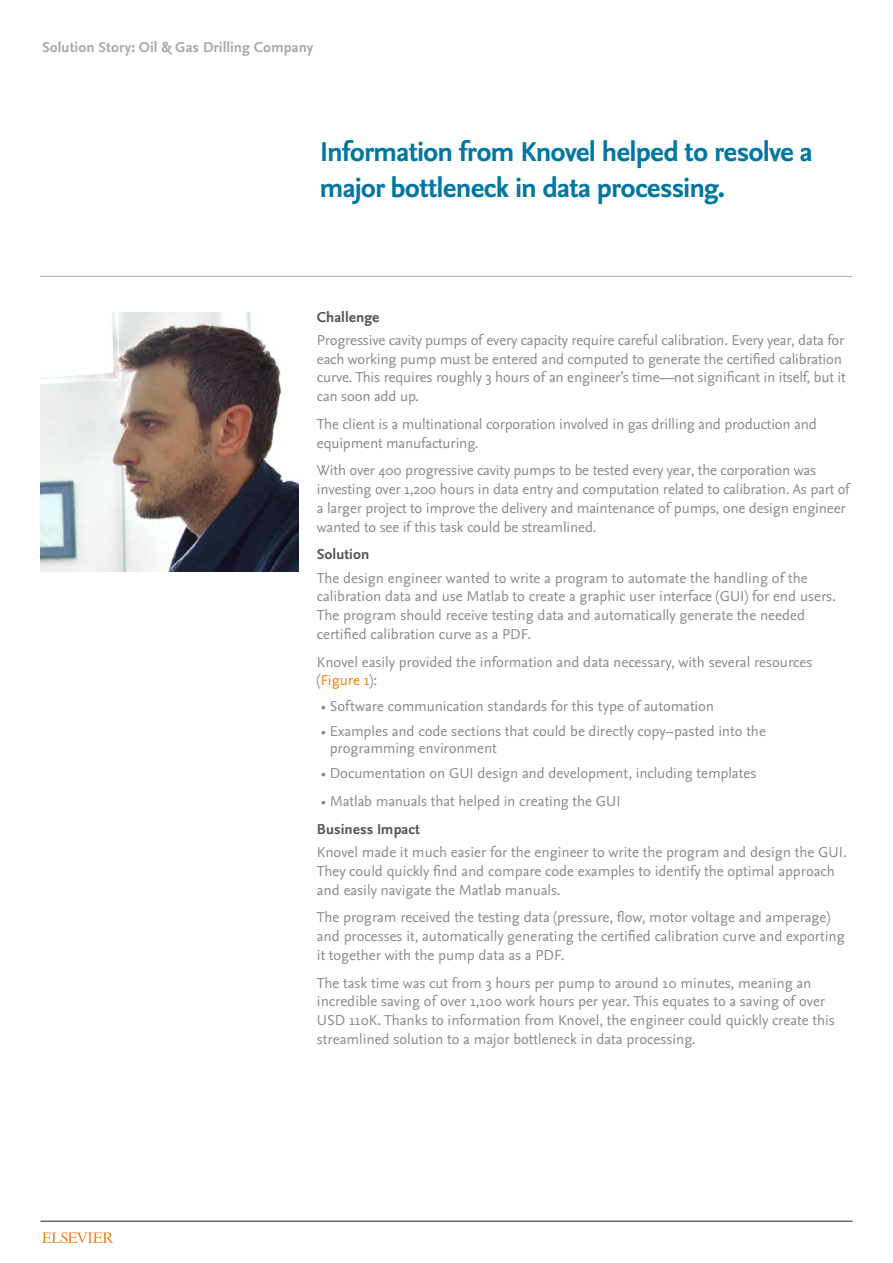
<style>
.page{position:relative;width:893px;height:1263px;background:#fff}
.page>*{position:absolute;margin:0;border:0;box-sizing:border-box;transform-origin:0 0}
.Large_Blue_Quote{font:700 28.5px/36px "Nexus Sans OT";letter-spacing:-.03em;color:#0077a0}
.Body_Paragraph{font:15px/18.8px "Nexus Sans OT";color:#8a8a8e}
.t1{font:700 15px "Nexus Sans OT";color:#a9a8aa}
.Body_Paragraph-2{font:700 15px "Nexus Sans OT";color:#54555a}
.s1{color:#ff8200}
</style>
<div class="page">
<hr style="left:40px;top:1221px;width:812px;height:1px;background:#231f20">
<svg style="left:42px;top:1232px;width:71px;height:11px"></svg>
<hr style="left:40px;top:276px;width:812px;height:1px;background:#a9a8aa">
<img style="left:40px;top:312px;width:259px;height:259px">
<p class="t1" style="left:42px;top:38px;width:273px">Solution Story: Oil &amp; Gas Drilling Company</p>
<p class="Large_Blue_Quote" style="left:320px;top:135px;width:495px">Information from Knovel helped to resolve a major bottleneck in data processing.</p>
<p class="Body_Paragraph-2" style="left:317px;top:308px;width:64px">Challenge</p>
<p class="Body_Paragraph" style="left:317px;top:331px;width:530px">Progressive cavity pumps of every capacity require careful calibration. Every year, data for each working pump must be entered and computed to generate the certified calibration curve. This requires roughly 3 hours of an engineer’s time—not significant in itself, but it can soon add up.</p>
<p class="Body_Paragraph" style="left:317px;top:415px;width:502px">The client is a multinational corporation involved in gas drilling and production and equipment manufacturing.</p>
<p class="Body_Paragraph" style="left:317px;top:462px;width:534px">With over 400 progressive cavity pumps to be tested every year, the corporation was investing over 1,200 hours in data entry and computation related to calibration. As part of a larger project to improve the delivery and maintenance of pumps, one design engineer wanted to see if this task could be streamlined.</p>
<p class="Body_Paragraph-2" style="left:317px;top:546px;width:54px">Solution</p>
<p class="Body_Paragraph" style="left:317px;top:569px;width:520px">The design engineer wanted to write a program to automate the handling of the calibration data and use Matlab to create a graphic user interface (GUI) for end users.<br>The program should receive testing data and automatically generate the needed certified calibration curve as a PDF.</p>
<p class="Body_Paragraph" style="left:317px;top:653px;width:497px">Knovel easily provided the information and data necessary, with several resources (<span class="s1">Figure 1</span>):</p>
<p class="Body_Paragraph" style="left:321px;top:697px;width:394px">• Software communication standards for this type of automation</p>
<p class="Body_Paragraph" style="left:330px;top:724px;width:438px;line-height:16.5px;text-indent:-9px">• Examples and code sections that could be directly copy–pasted into the programming environment</p>
<p class="Body_Paragraph" style="left:321px;top:765px;width:437px">• Documentation on GUI design and development, including templates</p>
<p class="Body_Paragraph" style="left:321px;top:792px;width:301px">• Matlab manuals that helped in creating the GUI</p>
<p class="Body_Paragraph-2" style="left:317px;top:820px;width:105px">Business Impact</p>
<p class="Body_Paragraph" style="left:317px;top:843px;width:531px">Knovel made it much easier for the engineer to write the program and design the GUI.<br>They could quickly find and compare code examples to identify the optimal approach and easily navigate the Matlab manuals.</p>
<p class="Body_Paragraph" style="left:317px;top:909px;width:529px">The program received the testing data (pressure, flow, motor voltage and amperage) and processes it, automatically generating the certified calibration curve and exporting it together with the pump data as a PDF.</p>
<p class="Body_Paragraph" style="left:317px;top:974px;width:519px">The task time was cut from 3 hours per pump to around 10 minutes, meaning an incredible saving of over 1,100 work hours per year. This equates to a saving of over USD 110K. Thanks to information from Knovel, the engineer could quickly create this streamlined solution to a major bottleneck in data processing.</p>
</div>
